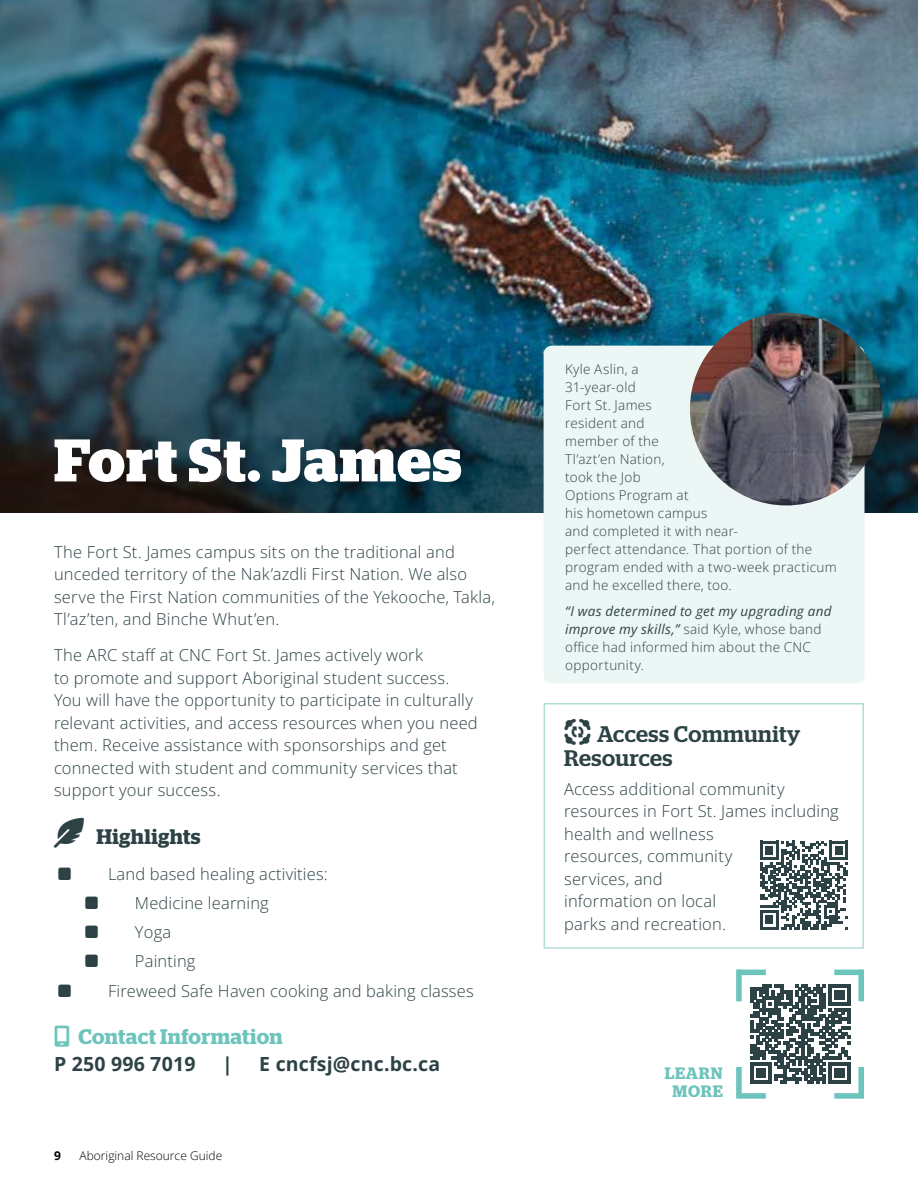
<style>
.page{position:relative;width:918px;height:1188px;background:#fff}
.page>*{position:absolute;margin:0;border:0;box-sizing:border-box;transform-origin:0 0}
.t1{font:700 60px "Stag";letter-spacing:.02em;color:#fff}
.t2{font:500 22.5px/24px "Stag";letter-spacing:.025em;color:#2d4245}
.t3{font:600 21px "Stag";letter-spacing:.02em;color:#6dc4bc}
.t4{font:600 21px "Stag";letter-spacing:.02em;color:#2d4245}
.t5{font:700 19.5px "Open Sans";letter-spacing:.01em;color:#2d4245}
.t6{font:16.5px/22.5px "Open Sans";letter-spacing:.01em;color:#2d4245}
.t7{font:600 16.5px/18px "Stag";letter-spacing:.05em;color:#6dc4bc;text-align:center}
.t8{font:13.5px/18px "Open Sans";letter-spacing:.025em;color:#2d4245}
.t9{font:12px "Open Sans";color:#000}
.t10{font:700 12px "Open Sans";color:#000}
.s1{font-style:italic}
</style>
<div class="page">
<img style="left:0;top:0;width:918px;height:513px">
<div style="left:544px;top:346px;width:321px;height:337px;background:#ecf6f4;border-radius:8px"></div>
<img style="left:690px;top:313px;width:193px;height:192px;border-radius:96px">
<svg style="left:750px;top:984px;width:101px;height:100px"></svg>
<svg style="left:751px;top:984px;width:99px;height:99px"></svg>
<div style="left:834px;top:1093px;width:30px;height:6px;background:#6dc4bc"></div>
<div style="left:858px;top:1067px;width:6px;height:28px;background:#6dc4bc"></div>
<div style="left:738px;top:970px;width:28px;height:5px;background:#6dc4bc"></div>
<div style="left:736px;top:970px;width:6px;height:31px;background:#6dc4bc"></div>
<div style="left:736px;top:1093px;width:30px;height:6px;background:#6dc4bc"></div>
<div style="left:736px;top:1067px;width:6px;height:28px;background:#6dc4bc"></div>
<div style="left:834px;top:970px;width:29px;height:5px;background:#6dc4bc"></div>
<div style="left:858px;top:970px;width:6px;height:31px;background:#6dc4bc"></div>
<div style="left:544px;top:703px;width:320px;height:246px;border:2px solid #b3ddd8"></div>
<svg style="left:760px;top:841px;width:88px;height:88px"></svg>
<h1 class="t1" style="left:54px;top:425px;width:409px">Fort St. James</h1>
<p class="t6" style="left:54px;top:540px;width:442px">The Fort St. James campus sits on the traditional and unceded territory of the Nak’azdli First Nation. We also serve the First Nation communities of the Yekooche, Takla, Tl’az’ten, and Binche Whut’en.</p>
<p class="t6" style="left:54px;top:644px;width:425px">The ARC staff at CNC Fort St. James actively work<br>to promote and support Aboriginal student success.<br>You will have the opportunity to participate in culturally relevant activities, and access resources when you need them. Receive assistance with sponsorships and get connected with student and community services that support your success.</p>
<p class="t4" style="left:96px;top:824px;width:106px">Highlights</p>
<p class="t6" style="left:108px;top:862px;width:221px">Land based healing activities:</p>
<p class="t6" style="left:135px;top:891px;width:135px">Medicine learning</p>
<p class="t6" style="left:135px;top:921px;width:38px">Yoga</p>
<p class="t6" style="left:135px;top:950px;width:62px">Painting</p>
<p class="t6" style="left:108px;top:979px;width:367px">Fireweed Safe Haven cooking and baking classes</p>
<p class="t3" style="left:78px;top:1024px;width:206px">Contact Information</p>
<p class="t5" style="left:54px;top:1051px;width:143px">P 250 996 7019</p>
<p class="t5" style="left:222px;top:1051px;width:12px">|</p>
<p class="t5" style="left:259px;top:1051px;width:182px">E cncfsj@cnc.bc.ca</p>
<p class="t10" style="left:54px;top:1148px;width:8px">9</p>
<p class="t9" style="left:80px;top:1148px;width:144px">Aboriginal Resource Guide</p>
<p class="t8" style="left:565px;top:360px;width:273px">Kyle Aslin, a<br>31-year-old<br>Fort St. James<br>resident and<br>member of the<br>Tl’azt’en Nation,<br>took the Job<br>Options Program at<br>his hometown campus<br>and completed it with near-<br>perfect attendance. That portion of the program ended with a two-week practicum and he excelled there, too.</p>
<p class="t8" style="left:565px;top:602px;width:268px"><span class="s1">“I was determined to get my upgrading and improve my skills,”</span> said Kyle, whose band office had informed him about the CNC opportunity.</p>
<h2 class="t2" style="left:564px;top:722px;width:238px;text-indent:33px">Access Community<br>Resources</h2>
<p class="t6" style="left:564px;top:777px;width:276px">Access additional community resources in Fort St. James including health and wellness<br>resources, community<br>services, and<br>information on local<br>parks and recreation.</p>
<p class="t7" style="left:665px;top:1064px;width:60px">LEARN<br>MORE</p>
</div>
